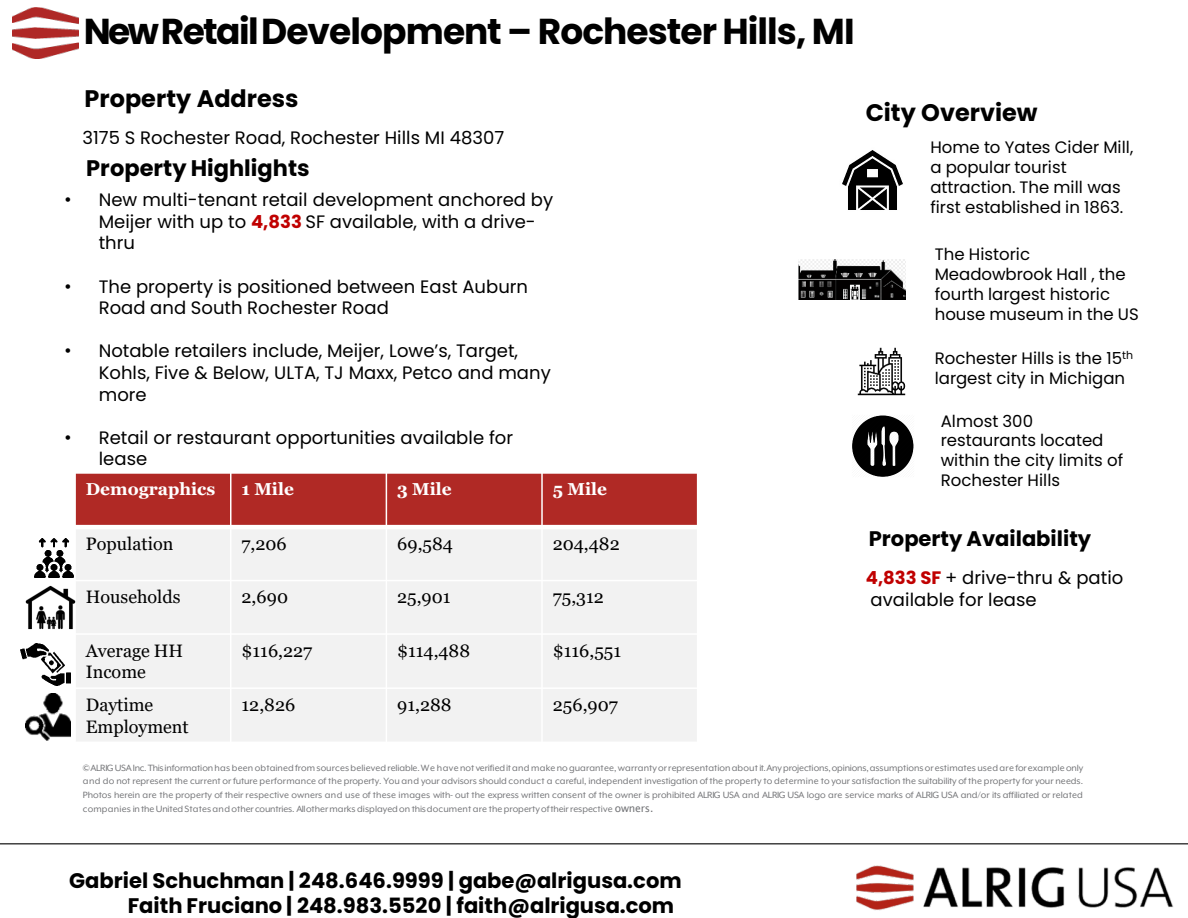
<style>
.page{position:relative;width:1188px;height:918px;background:#fff}
.page>*{position:absolute;margin:0;border:0;box-sizing:border-box;transform-origin:0 0}
.t1{font:700 36px "Poppins";letter-spacing:-.025em;color:#000}
.t2{font:700 24px "Poppins";color:#000}
.t3{font:700 22.5px "Poppins";color:#000}
.t4{font:700 21px "Poppins";color:#000}
.t5{font:18px/21.6px "Poppins";color:#000}
.t6{font:18px/21.6px "Georgia";color:#000}
.t7{font:700 17.25px "Georgia";color:#fff}
.t8{font:16.5px/19.8px "Poppins";color:#000}
.t9{font:10.5px/13.6px "Mr Eaves XL Mod OT";letter-spacing:.005em;color:#757679;text-align:justify}
.s1{font-family:"Arial"}
.s2{font-weight:700;color:#c00000}
.s3{font-family:"Lucida Sans Unicode"}
</style>
<div class="page">
<hr style="left:0;top:843px;width:1188px;height:1px;background:#000">
<img style="left:856px;top:865px;width:318px;height:46px">
<div style="left:75px;top:473px;width:156px;height:54px;background:#b02925"></div>
<div style="left:231px;top:473px;width:155px;height:54px;background:#b02925"></div>
<div style="left:386px;top:473px;width:156px;height:54px;background:#b02925"></div>
<div style="left:542px;top:473px;width:156px;height:54px;background:#b02925"></div>
<div style="left:75px;top:527px;width:156px;height:54px;background:#f2f2f2"></div>
<div style="left:231px;top:527px;width:155px;height:54px;background:#f2f2f2"></div>
<div style="left:386px;top:527px;width:156px;height:54px;background:#f2f2f2"></div>
<div style="left:542px;top:527px;width:156px;height:54px;background:#f2f2f2"></div>
<div style="left:75px;top:581px;width:156px;height:53px;background:#f2f2f2"></div>
<div style="left:231px;top:581px;width:155px;height:53px;background:#f2f2f2"></div>
<div style="left:386px;top:581px;width:156px;height:53px;background:#f2f2f2"></div>
<div style="left:542px;top:581px;width:156px;height:53px;background:#f2f2f2"></div>
<div style="left:75px;top:634px;width:156px;height:54px;background:#f2f2f2"></div>
<div style="left:231px;top:634px;width:155px;height:54px;background:#f2f2f2"></div>
<div style="left:386px;top:634px;width:156px;height:54px;background:#f2f2f2"></div>
<div style="left:542px;top:634px;width:156px;height:54px;background:#f2f2f2"></div>
<div style="left:75px;top:688px;width:156px;height:54px;background:#f2f2f2"></div>
<div style="left:231px;top:688px;width:155px;height:54px;background:#f2f2f2"></div>
<div style="left:386px;top:688px;width:156px;height:54px;background:#f2f2f2"></div>
<div style="left:542px;top:688px;width:156px;height:54px;background:#f2f2f2"></div>
<hr style="left:230px;top:472px;width:2px;height:271px;background:#fff">
<hr style="left:386px;top:472px;width:1px;height:271px;background:#fff">
<hr style="left:541px;top:472px;width:2px;height:271px;background:#fff">
<hr style="left:74px;top:525px;width:624px;height:4px;background:#fff">
<hr style="left:74px;top:580px;width:624px;height:1px;background:#fff">
<hr style="left:74px;top:633px;width:624px;height:2px;background:#fff">
<hr style="left:74px;top:687px;width:624px;height:2px;background:#fff">
<hr style="left:74px;top:472px;width:2px;height:271px;background:#fff">
<hr style="left:697px;top:472px;width:1px;height:271px;background:#fff">
<hr style="left:74px;top:472px;width:624px;height:2px;background:#fff">
<img style="left:842px;top:150px;width:61px;height:60px">
<img style="left:798px;top:260px;width:107px;height:40px">
<img style="left:858px;top:348px;width:47px;height:47px">
<img style="left:35px;top:538px;width:39px;height:40px">
<img style="left:25px;top:585px;width:51px;height:45px">
<img style="left:21px;top:644px;width:49px;height:41px">
<img style="left:25px;top:693px;width:45px;height:47px">
<img style="left:852px;top:415px;width:62px;height:62px">
<img style="left:13px;top:8px;width:66px;height:50px">
<p class="t1" style="left:84px;top:11px;width:772px">NewRetailDevelopment – Rochester Hills, MI</p>
<p class="t2" style="left:85px;top:84px;width:215px">Property Address</p>
<p class="t5" style="left:83px;top:127px;width:423px">3175 S Rochester Road, Rochester Hills MI 48307</p>
<p class="t3" style="left:86px;top:155px;width:225px">Property Highlights</p>
<p class="t5" style="left:99px;top:189px;width:456px;text-indent:-34px"><span class="s1">•</span> New multi-tenant retail development anchored by<br>Meijer with up to <span class="s2">4,833</span> SF available, with a drive&shy;thru</p>
<p class="t5" style="left:99px;top:275px;width:431px;text-indent:-34px"><span class="s1">•</span> The property is positioned between East Auburn<br>Road and South Rochester Road</p>
<p class="t5" style="left:99px;top:340px;width:454px;text-indent:-34px"><span class="s1">•</span> Notable retailers include, Meijer, Lowe’s, Target,<br>Kohls, Five &amp; Below, ULTA, TJ Maxx, Petco and many more</p>
<p class="t5" style="left:99px;top:427px;width:416px;text-indent:-34px"><span class="s1">•</span> Retail or restaurant opportunities available for lease</p>
<p class="t7" style="left:86px;top:478px;width:131px">Demographics</p>
<p class="t7" style="left:242px;top:478px;width:54px">1 Mile</p>
<p class="t7" style="left:397px;top:478px;width:56px">3 Mile</p>
<p class="t7" style="left:553px;top:478px;width:56px">5 Mile</p>
<p class="t6" style="left:86px;top:533px;width:89px">Population</p>
<p class="t6" style="left:242px;top:533px;width:47px">7,206</p>
<p class="t6" style="left:397px;top:533px;width:57px">69,584</p>
<p class="t6" style="left:553px;top:533px;width:68px">204,482</p>
<p class="t6" style="left:86px;top:587px;width:96px">Households</p>
<p class="t6" style="left:242px;top:587px;width:48px">2,690</p>
<p class="t6" style="left:397px;top:587px;width:55px">25,901</p>
<p class="t6" style="left:553px;top:587px;width:53px">75,312</p>
<p class="t6" style="left:86px;top:640px;width:99px">Average HH<br>Income</p>
<p class="t6" style="left:242px;top:640px;width:72px">$116,227</p>
<p class="t6" style="left:397px;top:640px;width:75px">$114,488</p>
<p class="t6" style="left:553px;top:640px;width:70px">$116,551</p>
<p class="t6" style="left:86px;top:694px;width:104px">Daytime<br>Employment</p>
<p class="t6" style="left:242px;top:694px;width:55px">12,826</p>
<p class="t6" style="left:397px;top:694px;width:56px">91,288</p>
<p class="t6" style="left:553px;top:694px;width:67px">256,907</p>
<p class="t2" style="left:866px;top:99px;width:173px">City Overview</p>
<p class="t8" style="left:930px;top:138px;width:204px">Home to Yates Cider Mill, a popular tourist attraction. The mill was first established in 1863.</p>
<p class="t8" style="left:935px;top:245px;width:206px">The Historic<br>Meadowbrook Hall , the fourth largest historic house museum in the US</p>
<p class="t8" style="left:935px;top:348px;width:200px">Rochester Hills is the 15<sup>th </sup>largest city in Michigan</p>
<p class="t8" style="left:941px;top:411px;width:184px">Almost 300 restaurants located within the city limits of<br>Rochester Hills</p>
<p class="t4" style="left:869px;top:526px;width:224px">Property Availability</p>
<p class="t5" style="left:866px;top:567px;width:259px"><span class="s2">4,833 SF</span> + drive-thru &amp; patio</p>
<p class="t5" style="left:871px;top:589px;width:167px">available for lease</p>
<p class="t9" style="left:83px;top:760px;width:1002px">©ALRIGUSAInc.Thisinformationhas been obtainedfromsourcesbelieved reliable.We have not verifieditand make noguarantee,warrantyorrepresentationaboutit.Anyprojections,opinions,assumptionsorestimates usedare forexampleonly and do not represent the current or future performance of the property. You and your advisors should conduct a careful, independent investigation of the property to determine to your satisfaction the suitability of the property for your needs.<br>Photos herein are the property of their respective owners and use of these images with- out the express written consent of the owner is prohibited ALRIG USA and ALRIG USA logo are service marks of ALRIG USA and/or its affiliated or related companies intheUnitedStatesand other countries. Allothermarks displayedon thisdocument are theproperty oftheirrespective <span class="s3">owners.</span></p>
<p class="t4" style="left:69px;top:868px;width:614px">Gabriel Schuchman | 248.646.9999 | gabe@alrigusa.com</p>
<p class="t4" style="left:128px;top:893px;width:548px">Faith Fruciano | 248.983.5520 | faith@alrigusa.com</p>
</div>
